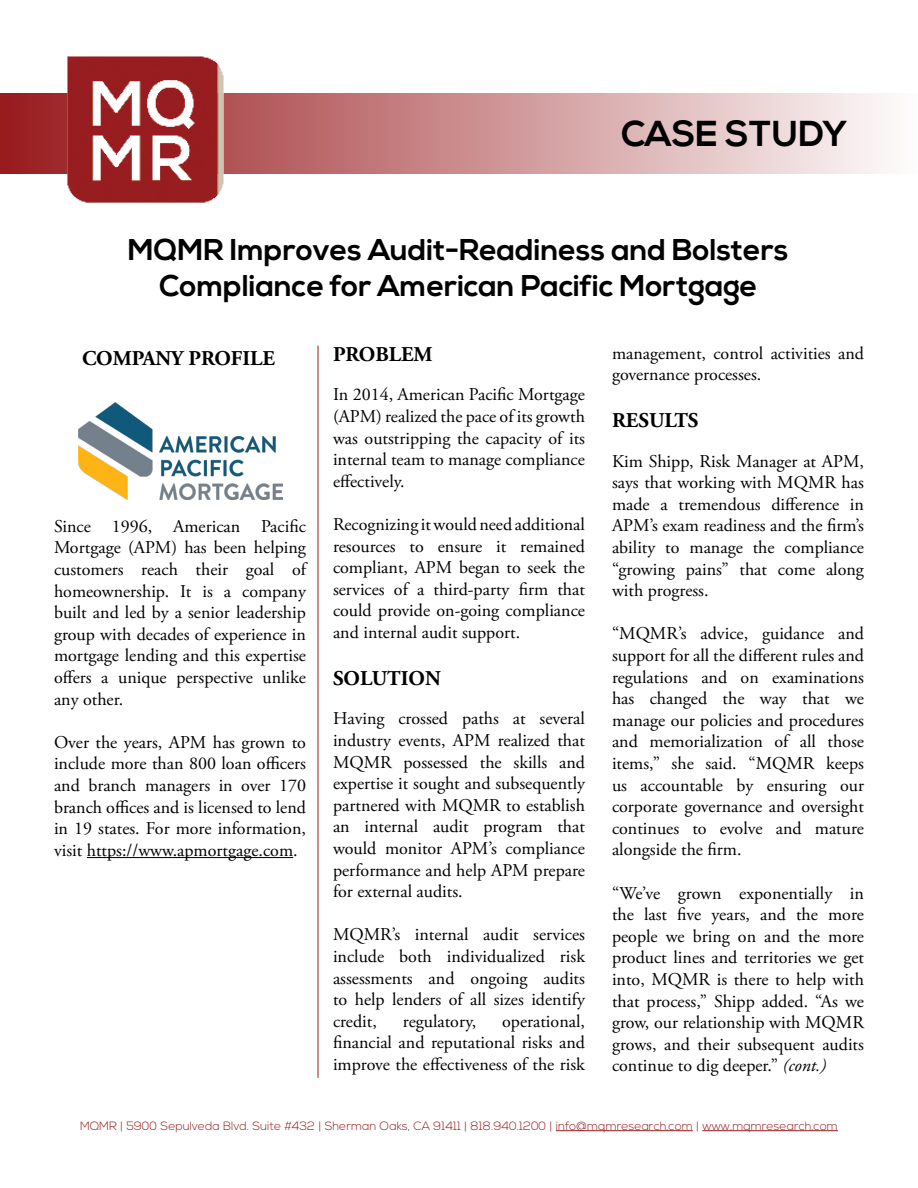
<style>
.page{position:relative;width:918px;height:1188px;background:#fff}
.page>*{position:absolute;margin:0;border:0;box-sizing:border-box;transform-origin:0 0}
.t1{font:700 36px "Nexa";color:#000}
.t2{font:700 30px/36px "Nexa";color:#000;text-align:center}
.t3{font:700 21px "Adobe Garamond Pro";color:#000}
.t4{font:18px/21.6px "Adobe Garamond Pro";color:#000;text-align:justify}
.t5{font:300 12px "Nexa";color:#981b1e}
.s1{font-style:italic}
</style>
<div class="page">
<svg style="left:0;top:93px;width:882px;height:81px;background:#cf9798"></svg>
<img style="left:65px;top:56px;width:162px;height:147px">
<img style="left:79px;top:403px;width:203px;height:96px">
<hr style="left:87px;top:857px;width:206px;height:1px;background:#000">
<hr style="left:318px;top:346px;width:1px;height:732px;background:#981b1e">
<hr style="left:556px;top:1130px;width:137px;height:1px;background:#981b1e">
<hr style="left:703px;top:1130px;width:135px;height:1px;background:#981b1e">
<h1 class="t1" style="left:621px;top:113px;width:228px">CASE STUDY</h1>
<h2 class="t2" style="left:128px;top:233px;width:662px">MQMR Improves Audit-Readiness and Bolsters<br>Compliance for American Pacific Mortgage</h2>
<p class="t3" style="left:82px;top:346px;width:194px">COMPANY PROFILE</p>
<p class="t4" style="left:54px;top:516px;width:254px">Since 1996, American Pacific Mortgage (APM) has been helping customers reach their goal of homeownership. It is a company built and led by a senior leadership group with decades of experience in mortgage lending and this expertise offers a unique perspective unlike any other.</p>
<p class="t4" style="left:54px;top:732px;width:254px">Over the years, APM has grown to include more than 800 loan officers and branch managers in over 170 branch offices and is licensed to lend in 19 states. For more information, visit https://www.apmortgage.com.</p>
<p class="t3" style="left:333px;top:342px;width:101px">PROBLEM</p>
<p class="t4" style="left:333px;top:385px;width:254px">In 2014, American Pacific Mortgage (APM) realized the pace of its growth was outstripping the capacity of its internal team to manage compliance effectively.</p>
<p class="t4" style="left:333px;top:514px;width:254px">Recognizing it would need additional resources to ensure it remained compliant, APM began to seek the services of a third-party firm that could provide on-going compliance and internal audit support.</p>
<p class="t3" style="left:333px;top:666px;width:109px">SOLUTION</p>
<p class="t4" style="left:333px;top:709px;width:254px">Having crossed paths at several industry events, APM realized that MQMR possessed the skills and expertise it sought and subsequently partnered with MQMR to establish an internal audit program that would monitor APM’s compliance performance and help APM prepare for external audits.</p>
<p class="t4" style="left:333px;top:925px;width:254px">MQMR’s internal audit services include both individualized risk assessments and ongoing audits to help lenders of all sizes identify credit,</p>
<p class="t4" style="left:333px;top:1011px;width:254px;text-indent:169px">operational, financial and reputational risks and improve the effectiveness of the risk</p>
<p class="t4" style="left:403px;top:1011px;width:75px">regulatory,</p>
<p class="t4" style="left:612px;top:343px;width:253px">management, control activities and governance processes.</p>
<p class="t3" style="left:612px;top:408px;width:88px">RESULTS</p>
<p class="t4" style="left:612px;top:451px;width:254px">Kim Shipp, Risk Manager at APM, says that working with MQMR has made a tremendous difference in APM’s exam readiness and the firm’s ability to manage the compliance “growing pains” that come along with progress.</p>
<p class="t4" style="left:612px;top:624px;width:254px">“MQMR’s advice, guidance and support for all the different rules and regulations and on examinations has changed the way that we manage our policies and procedures and memorialization of all those items,” she said. “MQMR keeps us accountable by ensuring our corporate governance and oversight continues to evolve and mature alongside the firm.</p>
<p class="t4" style="left:612px;top:883px;width:254px">“We’ve grown exponentially in the last five years, and the more people we bring on and the more product lines and territories we get into, MQMR is there to help with that process,” Shipp added. “As we grow, our relationship with MQMR grows, and their subsequent audits continue to dig deeper.” <span class="s1">(cont.)</span></p>
<p class="t5" style="left:80px;top:1118px;width:759px">MQMR | 5900 Sepulveda Blvd. Suite #432 | Sherman Oaks, CA 91411 | 818.940.1200 | info@mqmresearch.com | www.mqmresearch.com</p>
</div>
